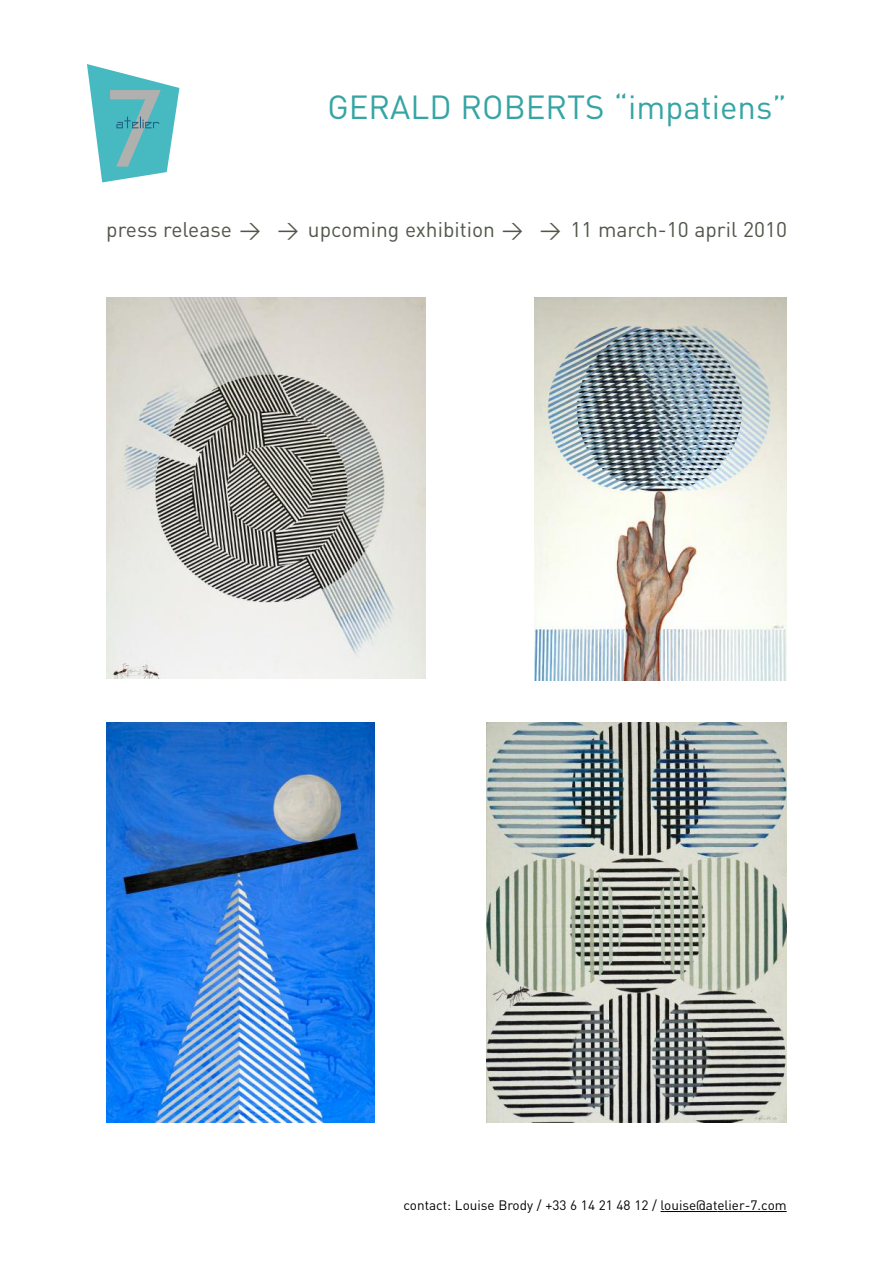
<style>
.page{position:relative;width:893px;height:1263px;background:#fff}
.page>*{position:absolute;margin:0;border:0;box-sizing:border-box;transform-origin:0 0}
.t1{font:33px "DIN";color:#35a5a4}
.t2{font:21px "DIN";color:#515649}
.t3{font:13.5px "DIN";color:#000}
</style>
<div class="page">
<svg style="left:87px;top:64px;width:92px;height:118px"></svg>
<hr style="left:664px;top:1211px;width:53px;height:1px;background:#000">
<hr style="left:717px;top:1211px;width:51px;height:1px;background:#000">
<svg style="left:768px;top:1211px;width:19px;height:1px"></svg>
<img style="left:106px;top:298px;width:319px;height:381px">
<img style="left:106px;top:723px;width:268px;height:400px">
<img style="left:535px;top:298px;width:252px;height:382px">
<img style="left:486px;top:723px;width:300px;height:399px">
<h1 class="t1" style="left:327px;top:88px;width:461px">GERALD ROBERTS “impatiens”</h1>
<p class="t2" style="left:106px;top:218px;width:682px">press release &gt; &gt; upcoming exhibition &gt; &gt; 11 march-10 april 2010</p>
<p class="t3" style="left:404px;top:1197px;width:385px">contact: Louise Brody / +33 6 14 21 48 12 / louise@atelier-7.com</p>
</div>
